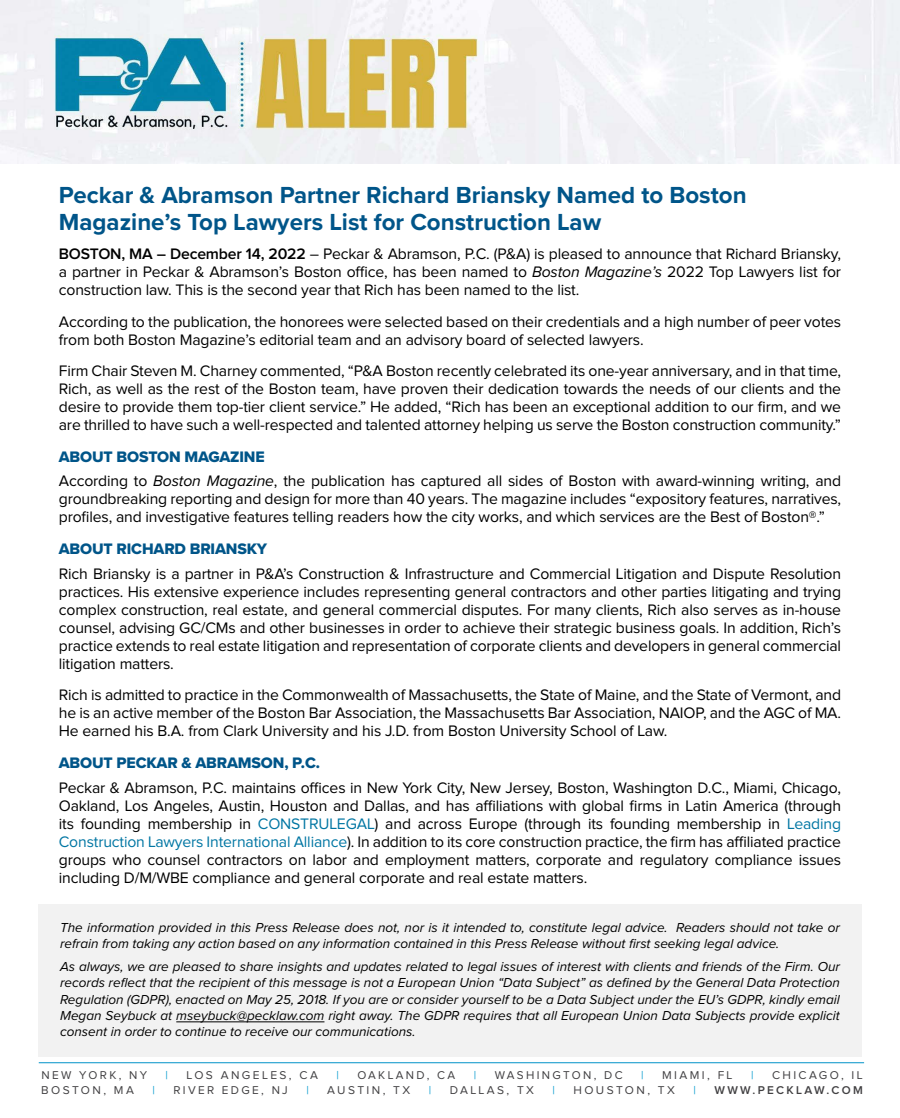
<style>
.page{position:relative;width:900px;height:1118px;background:#fff}
.page>*{position:absolute;margin:0;border:0;box-sizing:border-box;transform-origin:0 0}
.t1{font:700 24.15px/27px "Proxima Nova";color:#005589}
.t2{font:15.75px/18px "Proxima Nova";letter-spacing:-.01em;color:#000;text-align:justify}
.t3{font:15.75px "Proxima Nova Extrabld";letter-spacing:-.01em;color:#005589}
.t4{font:italic 13.5px/16.2px "Proxima Nova";color:#000}
.t5{font:11.7px "Proxima Nova";letter-spacing:.2em;color:#414042}
.t6{font:600 11.7px "Proxima Nova";letter-spacing:.2em;color:#414042}
.t7{font:11.7px "Proxima Nova";color:#0099cd}
.s1{font-weight:600}
.s2{font-style:italic}
.s3{color:#0076a3}
</style>
<div class="page">
<img style="left:0;top:0;width:900px;height:164px">
<div style="left:38px;top:904px;width:824px;height:152px;background:#f2f2f2"></div>
<hr style="left:176px;top:1021px;width:148px;height:1px;background:#000">
<hr style="left:39px;top:1062px;width:825px;height:1px;background:#0092c8">
<h1 class="t1" style="left:59px;top:181px;width:689px">Peckar &amp; Abramson Partner Richard Briansky Named to Boston<br>Magazine’s Top Lawyers List for Construction Law</h1>
<p class="t2" style="left:59px;top:245px;width:784px"><span class="s1">BOSTON, MA – December 14, 2022</span> – Peckar &amp; Abramson, P.C. (P&amp;A) is pleased to announce that Richard Briansky, a partner in Peckar &amp; Abramson’s Boston office, has been named to <span class="s2">Boston Magazine’s</span> 2022 Top Lawyers list for construction law. This is the second year that Rich has been named to the list.</p>
<p class="t2" style="left:59px;top:313px;width:784px">According to the publication, the honorees were selected based on their credentials and a high number of peer votes from both Boston Magazine’s editorial team and an advisory board of selected lawyers.</p>
<p class="t2" style="left:59px;top:362px;width:784px">Firm Chair Steven M. Charney commented, “P&amp;A Boston recently celebrated its one-year anniversary, and in that time, Rich, as well as the rest of the Boston team, have proven their dedication towards the needs of our clients and the desire to provide them top-tier client service.” He added, “Rich has been an exceptional addition to our firm, and we are thrilled to have such a well-respected and talented attorney helping us serve the Boston construction community.”</p>
<p class="t3" style="left:59px;top:444px;width:207px">ABOUT BOSTON MAGAZINE</p>
<p class="t2" style="left:59px;top:472px;width:784px">According to <span class="s2">Boston Magazine</span>, the publication has captured all sides of Boston with award-winning writing, and groundbreaking reporting and design for more than 40 years. The magazine includes “expository features, narratives, profiles, and investigative features telling readers how the city works, and which services are the Best of Boston®.”</p>
<p class="t3" style="left:59px;top:537px;width:210px">ABOUT RICHARD BRIANSKY</p>
<p class="t2" style="left:59px;top:565px;width:784px">Rich Briansky is a partner in P&amp;A’s Construction &amp; Infrastructure and Commercial Litigation and Dispute Resolution practices. His extensive experience includes representing general contractors and other parties litigating and trying complex construction, real estate, and general commercial disputes. For many clients, Rich also serves as in-house counsel, advising GC/CMs and other businesses in order to achieve their strategic business goals. In addition, Rich’s practice extends to real estate litigation and representation of corporate clients and developers in general commercial litigation matters.</p>
<p class="t2" style="left:59px;top:686px;width:784px">Rich is admitted to practice in the Commonwealth of Massachusetts, the State of Maine, and the State of Vermont, and he is an active member of the Boston Bar Association, the Massachusetts Bar Association, NAIOP, and the AGC of MA.<br>He earned his B.A. from Clark University and his J.D. from Boston University School of Law.</p>
<p class="t3" style="left:59px;top:750px;width:263px">ABOUT PECKAR &amp; ABRAMSON, P.C.</p>
<p class="t2" style="left:59px;top:778px;width:784px">Peckar &amp; Abramson, P.C. maintains offices in New York City, New Jersey, Boston, Washington D.C., Miami, Chicago, Oakland, Los Angeles, Austin, Houston and Dallas, and has affiliations with global firms in Latin America (through its founding membership in <span class="s3">CONSTRULEGAL</span>) and across Europe (through its founding membership in <span class="s3">Leading Construction Lawyers International Alliance</span>). In addition to its core construction practice, the firm has affiliated practice groups who counsel contractors on labor and employment matters, corporate and regulatory compliance issues including D/M/WBE compliance and general corporate and real estate matters.</p>
<p class="t4" style="left:60px;top:918px;width:781px">The information provided in this Press Release does not, nor is it intended to, constitute legal advice. Readers should not take or refrain from taking any action based on any information contained in this Press Release without first seeking legal advice.</p>
<p class="t4" style="left:60px;top:957px;width:781px;text-align:justify">As always, we are pleased to share insights and updates related to legal issues of interest with clients and friends of the Firm. Our records reflect that the recipient of this message is not a European Union “Data Subject” as defined by the General Data Protection Regulation (GDPR), enacted on May 25, 2018. If you are or consider yourself to be a Data Subject under the EU’s GDPR, kindly email Megan Seybuck at mseybuck@pecklaw.com right away. The GDPR requires that all European Union Data Subjects provide explicit consent in order to continue to receive our communications.</p>
<p class="t5" style="left:42px;top:1068px;width:107px">NEW YORK, NY</p>
<p class="t7" style="left:166px;top:1068px;width:4px">|</p>
<p class="t5" style="left:187px;top:1068px;width:133px">LOS ANGELES, CA</p>
<p class="t7" style="left:336px;top:1068px;width:4px">|</p>
<p class="t5" style="left:357px;top:1068px;width:99px">OAKLAND, CA</p>
<p class="t7" style="left:474px;top:1068px;width:4px">|</p>
<p class="t5" style="left:495px;top:1068px;width:129px">WASHINGTON, DC</p>
<p class="t7" style="left:641px;top:1068px;width:4px">|</p>
<p class="t5" style="left:662px;top:1068px;width:72px">MIAMI, FL</p>
<p class="t7" style="left:751px;top:1068px;width:4px">|</p>
<p class="t5" style="left:772px;top:1068px;width:92px">CHICAGO, IL</p>
<p class="t5" style="left:41px;top:1083px;width:94px">BOSTON, MA</p>
<p class="t7" style="left:152px;top:1083px;width:4px">|</p>
<p class="t5" style="left:173px;top:1083px;width:116px">RIVER EDGE, NJ</p>
<p class="t7" style="left:306px;top:1083px;width:4px">|</p>
<p class="t5" style="left:327px;top:1083px;width:84px">AUSTIN, TX</p>
<p class="t7" style="left:429px;top:1083px;width:4px">|</p>
<p class="t5" style="left:450px;top:1083px;width:86px">DALLAS, TX</p>
<p class="t7" style="left:553px;top:1083px;width:4px">|</p>
<p class="t5" style="left:574px;top:1083px;width:103px">HOUSTON, TX</p>
<p class="t7" style="left:693px;top:1083px;width:4px">|</p>
<p class="t6" style="left:714px;top:1083px;width:150px">WWW.PECKLAW.COM</p>
</div>
